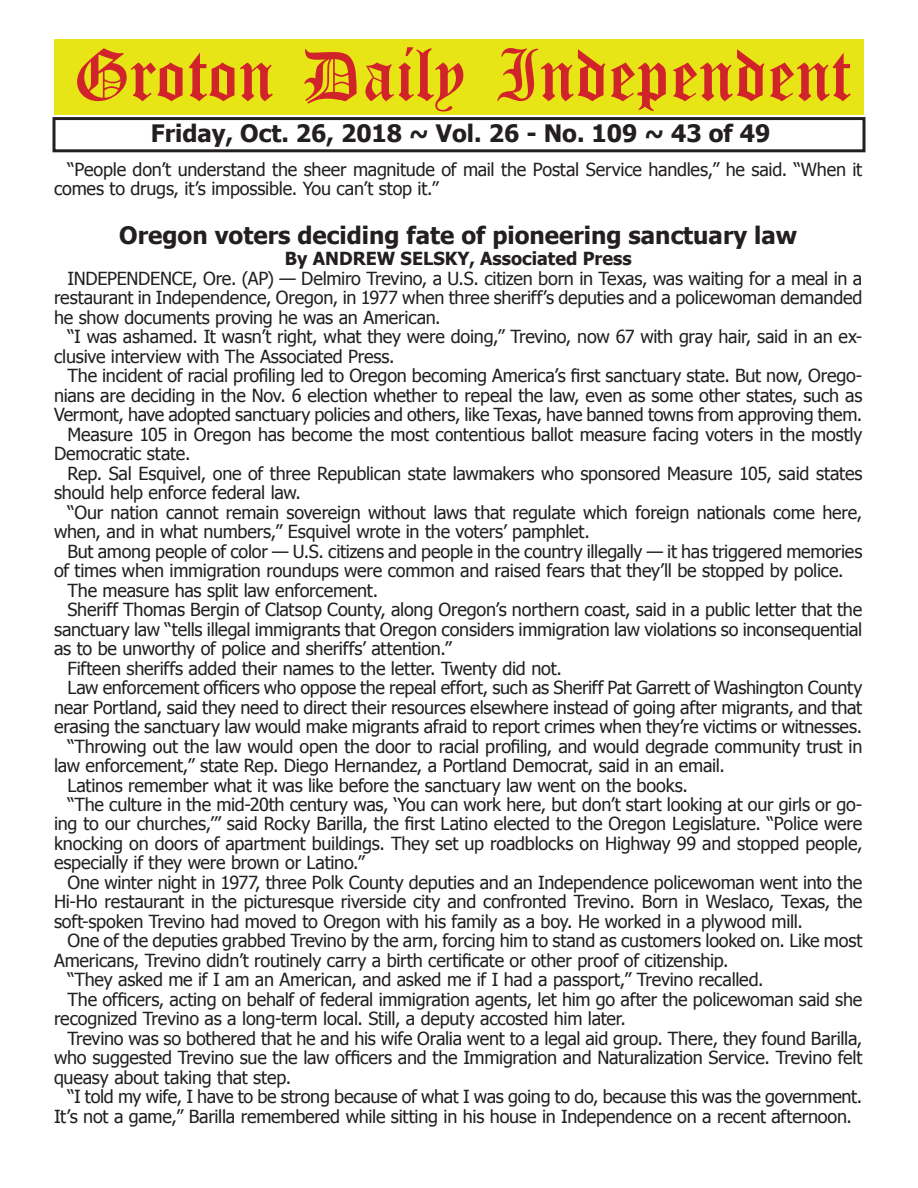
<style>
.page{position:relative;width:918px;height:1188px;background:#fff}
.page>*{position:absolute;margin:0;border:0;box-sizing:border-box;transform-origin:0 0}
.t1{font:54px "Old English Five";color:#d1232a}
.t2{font:700 24px "Tahoma";color:#231f20}
.t3{font:18px/19.5px "Tahoma";letter-spacing:-.015em;color:#231f20}
.t4{font:700 18px "Tahoma";color:#231f20}
</style>
<div class="page">
<div style="left:52px;top:117px;width:814px;height:35px;border:3px solid #231f20"></div>
<div style="left:54px;top:40px;width:810px;height:75px;background:#e7e515"></div>
<h1 class="t1" style="left:73px;top:50px;width:779px">Groton Daily Independent</h1>
<h2 class="t2" style="left:151px;top:116px;width:621px">Friday, Oct. 26, 2018 ~ Vol. 26 - No. 109 ~ 43 of 49</h2>
<p class="t3" style="left:54px;top:159px;width:810px;text-indent:14px">“People don’t understand the sheer magnitude of mail the Postal Service handles,” he said. “When it comes to drugs, it’s impossible. You can’t stop it.”</p>
<h2 class="t2" style="left:119px;top:218px;width:679px">Oregon voters deciding fate of pioneering sanctuary law</h2>
<p class="t4" style="left:285px;top:246px;width:348px">By ANDREW SELSKY, Associated Press</p>
<p class="t3" style="left:54px;top:268px;width:810px;text-align:justify;text-indent:14px">INDEPENDENCE, Ore. (AP) — Delmiro Trevino, a U.S. citizen born in Texas, was waiting for a meal in a restaurant in Independence, Oregon, in 1977 when three sheriff’s deputies and a policewoman demanded he show documents proving he was an American.</p>
<p class="t3" style="left:54px;top:326px;width:810px;text-indent:13px">“I was ashamed. It wasn’t right, what they were doing,” Trevino, now 67 with gray hair, said in an ex&shy;clusive interview with The Associated Press.</p>
<p class="t3" style="left:68px;top:365px;width:796px">The incident of racial profiling led to Oregon becoming America’s first sanctuary state. But now, Orego-</p>
<p class="t3" style="left:54px;top:385px;width:810px">nians are deciding in the Nov. 6 election whether to repeal the law, even as some other states, such as</p>
<p class="t3" style="left:54px;top:404px;width:810px">Vermont, have adopted sanctuary policies and others, like Texas, have banned towns from approving them.</p>
<p class="t3" style="left:68px;top:423px;width:796px">Measure 105 in Oregon has become the most contentious ballot measure facing voters in the mostly</p>
<p class="t3" style="left:54px;top:443px;width:138px">Democratic state.</p>
<p class="t3" style="left:68px;top:462px;width:796px">Rep. Sal Esquivel, one of three Republican state lawmakers who sponsored Measure 105, said states</p>
<p class="t3" style="left:54px;top:482px;width:249px">should help enforce federal law.</p>
<p class="t3" style="left:68px;top:501px;width:796px">“Our nation cannot remain sovereign without laws that regulate which foreign nationals come here,</p>
<p class="t3" style="left:54px;top:521px;width:537px">when, and in what numbers,” Esquivel wrote in the voters’ pamphlet.</p>
<p class="t3" style="left:68px;top:540px;width:796px">But among people of color — U.S. citizens and people in the country illegally — it has triggered memories</p>
<p class="t3" style="left:54px;top:560px;width:791px">of times when immigration roundups were common and raised fears that they’ll be stopped by police.</p>
<p class="t3" style="left:68px;top:579px;width:312px">The measure has split law enforcement.</p>
<p class="t3" style="left:68px;top:599px;width:796px">Sheriff Thomas Bergin of Clatsop County, along Oregon’s northern coast, said in a public letter that the</p>
<p class="t3" style="left:54px;top:618px;width:810px">sanctuary law “tells illegal immigrants that Oregon considers immigration law violations so inconsequential</p>
<p class="t3" style="left:54px;top:638px;width:399px">as to be unworthy of police and sheriffs’ attention.”</p>
<p class="t3" style="left:68px;top:657px;width:496px">Fifteen sheriffs added their names to the letter. Twenty did not.</p>
<p class="t3" style="left:68px;top:677px;width:796px">Law enforcement officers who oppose the repeal effort, such as Sheriff Pat Garrett of Washington County</p>
<p class="t3" style="left:54px;top:696px;width:810px">near Portland, said they need to direct their resources elsewhere instead of going after migrants, and that</p>
<p class="t3" style="left:54px;top:716px;width:810px">erasing the sanctuary law would make migrants afraid to report crimes when they’re victims or witnesses.</p>
<p class="t3" style="left:68px;top:735px;width:796px">“Throwing out the law would open the door to racial profiling, and would degrade community trust in</p>
<p class="t3" style="left:54px;top:755px;width:672px">law enforcement,” state Rep. Diego Hernandez, a Portland Democrat, said in an email.</p>
<p class="t3" style="left:68px;top:774px;width:622px">Latinos remember what it was like before the sanctuary law went on the books.</p>
<p class="t3" style="left:68px;top:794px;width:796px">“The culture in the mid-20th century was, ‘You can work here, but don’t start looking at our girls or go-</p>
<p class="t3" style="left:54px;top:813px;width:810px">ing to our churches,’” said Rocky Barilla, the first Latino elected to the Oregon Legislature. “Police were</p>
<p class="t3" style="left:54px;top:833px;width:810px">knocking on doors of apartment buildings. They set up roadblocks on Highway 99 and stopped people,</p>
<p class="t3" style="left:54px;top:852px;width:312px">especially if they were brown or Latino.”</p>
<p class="t3" style="left:68px;top:872px;width:796px">One winter night in 1977, three Polk County deputies and an Independence policewoman went into the</p>
<p class="t3" style="left:54px;top:891px;width:810px">Hi-Ho restaurant in the picturesque riverside city and confronted Trevino. Born in Weslaco, Texas, the</p>
<p class="t3" style="left:54px;top:911px;width:750px">soft-spoken Trevino had moved to Oregon with his family as a boy. He worked in a plywood mill.</p>
<p class="t3" style="left:68px;top:930px;width:796px">One of the deputies grabbed Trevino by the arm, forcing him to stand as customers looked on. Like most</p>
<p class="t3" style="left:54px;top:950px;width:676px">Americans, Trevino didn’t routinely carry a birth certificate or other proof of citizenship.</p>
<p class="t3" style="left:68px;top:969px;width:698px">“They asked me if I am an American, and asked me if I had a passport,” Trevino recalled.</p>
<p class="t3" style="left:68px;top:989px;width:796px">The officers, acting on behalf of federal immigration agents, let him go after the policewoman said she</p>
<p class="t3" style="left:54px;top:1008px;width:574px">recognized Trevino as a long-term local. Still, a deputy accosted him later.</p>
<p class="t3" style="left:68px;top:1028px;width:796px">Trevino was so bothered that he and his wife Oralia went to a legal aid group. There, they found Barilla,</p>
<p class="t3" style="left:54px;top:1047px;width:810px">who suggested Trevino sue the law officers and the Immigration and Naturalization Service. Trevino felt</p>
<p class="t3" style="left:54px;top:1067px;width:239px">queasy about taking that step.</p>
<p class="t3" style="left:68px;top:1086px;width:796px">“I told my wife, I have to be strong because of what I was going to do, because this was the government.</p>
<p class="t3" style="left:54px;top:1106px;width:800px">It’s not a game,” Barilla remembered while sitting in his house in Independence on a recent afternoon.</p>
</div>
